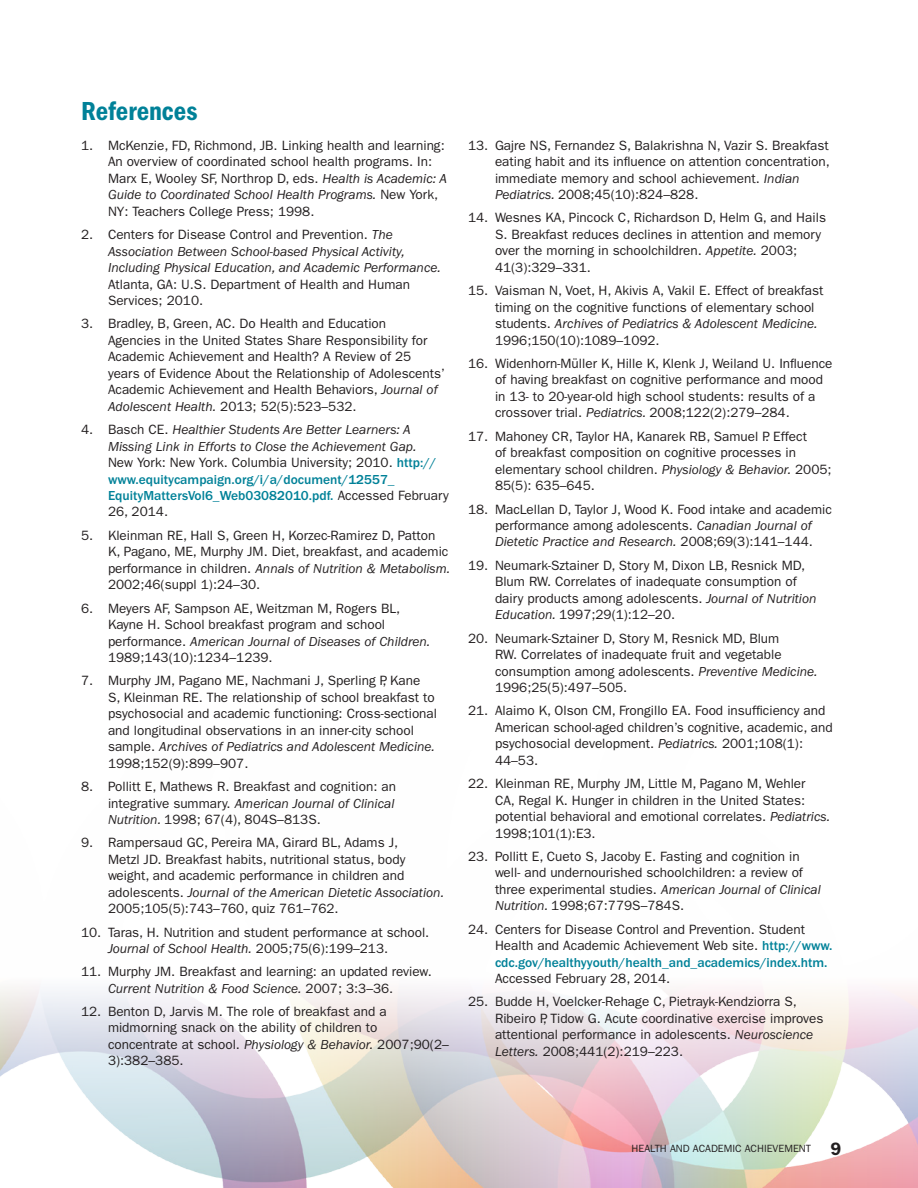
<style>
.page{position:relative;width:918px;height:1188px;background:#fff}
.page>*{position:absolute;margin:0;border:0;box-sizing:border-box;transform-origin:0 0}
.t1{font:27px "ITC Franklin Gothic Std Dm Cd";color:#008198}
.t2{font:600 18px "ITC Franklin Gothic Std";color:#231f20}
.LbI{font:13.5px/16.5px "ITC Franklin Gothic Std";color:#231f20}
.LbI-2{font:italic 13.5px/16.5px "ITC Franklin Gothic Std";color:#231f20}
.t3{font:500 13.5px/16.5px "ITC Franklin Gothic Std";color:#008198}
.t4{font:10.5px "ITC Franklin Gothic Std";color:#231f20}
.s1{font-style:italic}
.s2{font-style:normal}
.s3{font-weight:500;font-style:normal;color:#008198}
.s4{font-weight:400;color:#231f20}
.s5{font-weight:500;color:#008198}
</style>
<div class="page">
<img style="left:0;top:987px;width:918px;height:201px">
<h2 class="t1" style="left:81px;top:95px;width:118px">References</h2>
<p class="LbI" style="left:81px;top:137px;width:14px">1.</p>
<p class="LbI" style="left:108px;top:137px;width:341px">McKenzie, FD, Richmond, JB. Linking health and learning:<br>An overview of coordinated school health programs. In:<br>Marx E, Wooley SF, Northrop D, eds. <span class="s1">Health is Academic: A Guide to Coordinated School Health Programs.</span> New York, NY: Teachers College Press; 1998.</p>
<p class="LbI" style="left:81px;top:226px;width:14px">2.</p>
<p class="LbI-2" style="left:108px;top:226px;width:334px"><span class="s2">Centers for Disease Control and Prevention.</span> The Association Between School-based Physical Activity, Including Physical Education, and Academic Performance.<br><span class="s2">Atlanta, GA: U.S. Department of Health and Human Services; 2010.</span></p>
<p class="LbI" style="left:81px;top:316px;width:14px">3.</p>
<p class="LbI" style="left:108px;top:316px;width:339px">Bradley, B, Green, AC. Do Health and Education<br>Agencies in the United States Share Responsibility for Academic Achievement and Health? A Review of 25 years of Evidence About the Relationship of Adolescents’ Academic Achievement and Health Behaviors, <span class="s1">Journal of Adolescent Health.</span> 2013; 52(5):523–532.</p>
<p class="LbI-2" style="left:108px;top:421px;width:330px;text-indent:-27px"><span class="s2">4. Basch CE.</span> Healthier Students Are Better Learners: A<br>Missing Link in Efforts to Close the Achievement Gap.<br><span class="s2">New York: New York. Columbia University; 2010.</span> <span class="s3">http://</span></p>
<p class="t3" style="left:108px;top:471px;width:342px">www.equitycampaign.org/i/a/document/12557_<br>EquityMattersVol6_Web03082010.pdf. <span class="s4">Accessed February<br>26, 2014.</span></p>
<p class="LbI" style="left:108px;top:527px;width:344px;text-indent:-27px">5. Kleinman RE, Hall S, Green H, Korzec-Ramirez D, Patton K, Pagano, ME, Murphy JM. Diet, breakfast, and academic performance in children. <span class="s1">Annals of Nutrition &amp; Metabolism.<br></span>2002;46(suppl 1):24–30.</p>
<p class="LbI" style="left:108px;top:600px;width:324px;text-indent:-27px">6. Meyers AF, Sampson AE, Weitzman M, Rogers BL, Kayne H. School breakfast program and school performance. <span class="s1">American Journal of Diseases of Children.<br></span>1989;143(10):1234–1239.</p>
<p class="LbI" style="left:108px;top:673px;width:331px;text-indent:-27px">7. Murphy JM, Pagano ME, Nachmani J, Sperling P, Kane<br>S, Kleinman RE. The relationship of school breakfast to psychosocial and academic functioning: Cross-sectional and longitudinal observations in an inner-city school sample. <span class="s1">Archives of Pediatrics and Adolescent Medicine.<br></span>1998;152(9):899–907.</p>
<p class="LbI" style="left:108px;top:778px;width:290px;text-align:justify;text-indent:-27px">8. Pollitt E, Mathews R. Breakfast and cognition: an integrative summary. <span class="s1">American Journal of Clinical Nutrition.</span> 1998; 67(4), 804S–813S.</p>
<p class="LbI" style="left:108px;top:835px;width:338px;text-indent:-27px">9. Rampersaud GC, Pereira MA, Girard BL, Adams J,<br>Metzl JD. Breakfast habits, nutritional status, body weight, and academic performance in children and adolescents. <span class="s1">Journal of the American Dietetic Association.<br></span>2005;105(5):743–760, quiz 761–762.</p>
<p class="LbI" style="left:108px;top:924px;width:323px;text-indent:-27px">10. Taras, H. Nutrition and student performance at school.<br><span class="s1">Journal of School Health.</span> 2005;75(6):199–213.</p>
<p class="LbI" style="left:108px;top:964px;width:325px;text-indent:-27px">11. Murphy JM. Breakfast and learning: an updated review.<br><span class="s1">Current Nutrition &amp; Food Science.</span> 2007; 3:3–36.</p>
<p class="LbI" style="left:108px;top:1003px;width:342px;text-indent:-27px">12. Benton D, Jarvis M. The role of breakfast and a midmorning snack on the ability of children to concentrate at school. <span class="s1">Physiology &amp; Behavior.</span> 2007;90(2– 3):382–385.</p>
<p class="LbI" style="left:495px;top:137px;width:336px;text-indent:-27px">13. Gajre NS, Fernandez S, Balakrishna N, Vazir S. Breakfast eating habit and its influence on attention concentration, immediate memory and school achievement. <span class="s1">Indian Pediatrics.</span> 2008;45(10):824–828.</p>
<p class="LbI" style="left:495px;top:210px;width:333px;text-indent:-27px">14. Wesnes KA, Pincock C, Richardson D, Helm G, and Hails S. Breakfast reduces declines in attention and memory over the morning in schoolchildren. <span class="s1">Appetite.</span> 2003; 41(3):329–331.</p>
<p class="LbI" style="left:495px;top:283px;width:330px;text-indent:-27px">15. Vaisman N, Voet, H, Akivis A, Vakil E. Effect of breakfast timing on the cognitive functions of elementary school students. <span class="s1">Archives of Pediatrics &amp; Adolescent Medicine.<br></span>1996;150(10):1089–1092.</p>
<p class="LbI" style="left:495px;top:355px;width:339px;text-indent:-27px">16. Widenhorn-Müller K, Hille K, Klenk J, Weiland U. Influence of having breakfast on cognitive performance and mood in 13- to 20-year-old high school students: results of a crossover trial. <span class="s1">Pediatrics.</span> 2008;122(2):279–284.</p>
<p class="LbI" style="left:495px;top:428px;width:338px;text-indent:-27px">17. Mahoney CR, Taylor HA, Kanarek RB, Samuel P. Effect<br>of breakfast composition on cognitive processes in elementary school children. <span class="s1">Physiology &amp; Behavior.</span> 2005; 85(5): 635–645.</p>
<p class="LbI" style="left:468px;top:501px;width:365px;text-align:center">18. MacLellan D, Taylor J, Wood K. Food intake and academic performance among adolescents. <span class="s1">Canadian Journal of<br>Dietetic Practice and Research.</span> 2008;69(3):141–144.</p>
<p class="LbI" style="left:495px;top:557px;width:323px;text-indent:-27px">19. Neumark-Sztainer D, Story M, Dixon LB, Resnick MD, Blum RW. Correlates of inadequate consumption of dairy products among adolescents. <span class="s1">Journal of Nutrition Education.</span> 1997;29(1):12–20.</p>
<p class="LbI" style="left:495px;top:630px;width:324px;text-indent:-27px">20. Neumark-Sztainer D, Story M, Resnick MD, Blum<br>RW. Correlates of inadequate fruit and vegetable consumption among adolescents. <span class="s1">Preventive Medicine.<br></span>1996;25(5):497–505.</p>
<p class="LbI" style="left:495px;top:703px;width:339px;text-indent:-27px">21. Alaimo K, Olson CM, Frongillo EA. Food insufficiency and American school-aged children’s cognitive, academic, and psychosocial development. <span class="s1">Pediatrics.</span> 2001;108(1):<br>44–53.</p>
<p class="LbI" style="left:495px;top:775px;width:337px;text-indent:-27px">22. Kleinman RE, Murphy JM, Little M, Pagano M, Wehler<br>CA, Regal K. Hunger in children in the United States: potential behavioral and emotional correlates. <span class="s1">Pediatrics.<br></span>1998;101(1):E3.</p>
<p class="LbI" style="left:495px;top:848px;width:327px;text-indent:-27px">23. Pollitt E, Cueto S, Jacoby E. Fasting and cognition in well- and undernourished schoolchildren: a review of three experimental studies. <span class="s1">American Journal of Clinical Nutrition.</span> 1998;67:779S–784S.</p>
<p class="LbI" style="left:495px;top:921px;width:339px;text-indent:-27px">24. Centers for Disease Control and Prevention. Student Health and Academic Achievement Web site. <span class="s5">http://www. cdc.gov/healthyyouth/health_and_academics/index.htm.<br></span>Accessed February 28, 2014.</p>
<p class="LbI" style="left:495px;top:994px;width:330px;text-indent:-27px">25. Budde H, Voelcker-Rehage C, Pietrayk-Kendziorra S, Ribeiro P, Tidow G. Acute coordinative exercise improves attentional performance in adolescents. <span class="s1">Neuroscience Letters.</span> 2008;441(2):219–223.</p>
<p class="t4" style="left:632px;top:1143px;width:181px">HEALTH AND ACADEMIC ACHIEVEMENT</p>
<h2 class="t2" style="left:831px;top:1138px;width:12px">9</h2>
</div>
